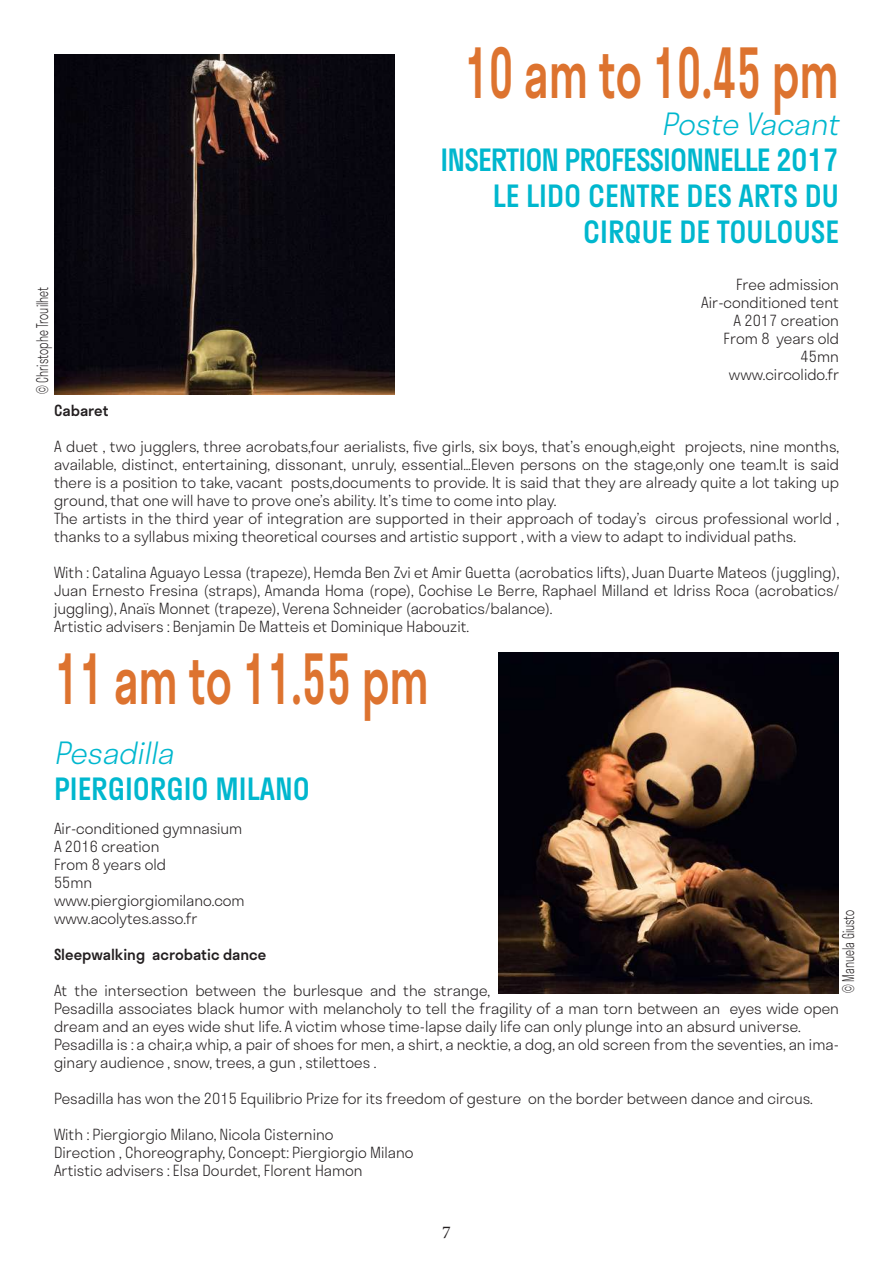
<style>
.page{position:relative;width:893px;height:1263px;background:#fff}
.page>*{position:absolute;margin:0;border:0;box-sizing:border-box;transform-origin:0 0}
.t1{font:500 67.5px "Stratos";color:#dd732f;scale:.67 1}
.t2{font:500 30px/36px "Stratos";color:#00b7ce;text-align:right}
.t3{font:italic 300 30px "Stratos";color:#00b7ce}
.t4{font:18px "Minion Pro";color:#231f20}
.t5{font:300 15.75px "Stratos";color:#231f20;scale:.67 1}
.t6{font:300 15px/18px "Stratos";color:#231f20}
.t7{font:500 15px "Stratos";color:#231f20}
</style>
<div class="page">
<img style="left:54px;top:54px;width:340px;height:340px">
<img style="left:499px;top:653px;width:340px;height:340px">
<p class="t5" style="left:30px;top:394px;width:162px;rotate:-90deg">© Christophe Trouilhet</p>
<h1 class="t1" style="left:464px;top:19px;width:561px">10 am to 10.45 pm</h1>
<h2 class="t3" style="left:662px;top:100px;width:187px">Poste Vacant</h2>
<h2 class="t2" style="left:441px;top:141px;width:400px">INSERTION PROFESSIONNELLE 2017<br>LE LIDO CENTRE DES ARTS DU<br>CIRQUE DE TOULOUSE</h2>
<p class="t6" style="left:701px;top:275px;width:139px;text-align:right">Free admission<br>Air-conditioned tent<br>A 2017 creation<br>From 8 years old<br>45mn www.circolido.fr</p>
<p class="t7" style="left:54px;top:398px;width:56px">Cabaret</p>
<p class="t6" style="left:54px;top:437px;width:787px">A duet , two jugglers, three acrobats,four aerialists, five girls, six boys, that’s enough,eight projects, nine months, available, distinct, entertaining, dissonant, unruly, essential…Eleven persons on the stage,only one team.It is said there is a position to take, vacant posts,documents to provide. It is said that they are already quite a lot taking up ground, that one will have to prove one’s ability. It’s time to come into play.<br>The artists in the third year of integration are supported in their approach of today’s circus professional world , thanks to a syllabus mixing theoretical courses and artistic support , with a view to adapt to individual paths.</p>
<p class="t6" style="left:54px;top:563px;width:787px">With : Catalina Aguayo Lessa (trapeze), Hemda Ben Zvi et Amir Guetta (acrobatics lifts), Juan Duarte Mateos (juggling), Juan Ernesto Fresina (straps), Amanda Homa (rope), Cochise Le Berre, Raphael Milland et Idriss Roca (acrobatics/ juggling), Anaïs Monnet (trapeze), Verena Schneider (acrobatics/balance).<br>Artistic advisers : Benjamin De Matteis et Dominique Habouzit.</p>
<h1 class="t1" style="left:54px;top:624px;width:561px">11 am to 11.55 pm</h1>
<h2 class="t3" style="left:54px;top:729px;width:129px">Pesadilla</h2>
<h2 class="t2" style="left:54px;top:770px;width:257px">PIERGIORGIO MILANO</h2>
<p class="t6" style="left:54px;top:819px;width:192px">Air-conditioned gymnasium<br>A 2016 creation<br>From 8 years old<br>55mn www.piergiorgiomilano.com www.acolytes.asso.fr</p>
<p class="t7" style="left:54px;top:942px;width:214px">Sleepwalking acrobatic dance</p>
<p class="t6" style="left:54px;top:981px;width:786px">At the intersection between the burlesque and the strange,<br>Pesadilla associates black humor with melancholy to tell the fragility of a man torn between an eyes wide open dream and an eyes wide shut life. A victim whose time-lapse daily life can only plunge into an absurd universe.<br>Pesadilla is : a chair,a whip, a pair of shoes for men, a shirt, a necktie, a dog, an old screen from the seventies, an ima&shy;ginary audience , snow, trees, a gun , stilettoes .</p>
<p class="t6" style="left:54px;top:1089px;width:760px">Pesadilla has won the 2015 Equilibrio Prize for its freedom of gesture on the border between dance and circus.</p>
<p class="t6" style="left:54px;top:1125px;width:361px">With : Piergiorgio Milano, Nicola Cisternino<br>Direction , Choreography, Concept: Piergiorgio Milano<br>Artistic advisers : Elsa Dourdet, Florent Hamon</p>
<p class="t5" style="left:836px;top:993px;width:126px;rotate:-90deg">© Manuela Giusto</p>
<p class="t4" style="left:442px;top:1220px;width:10px">7</p>
</div>
